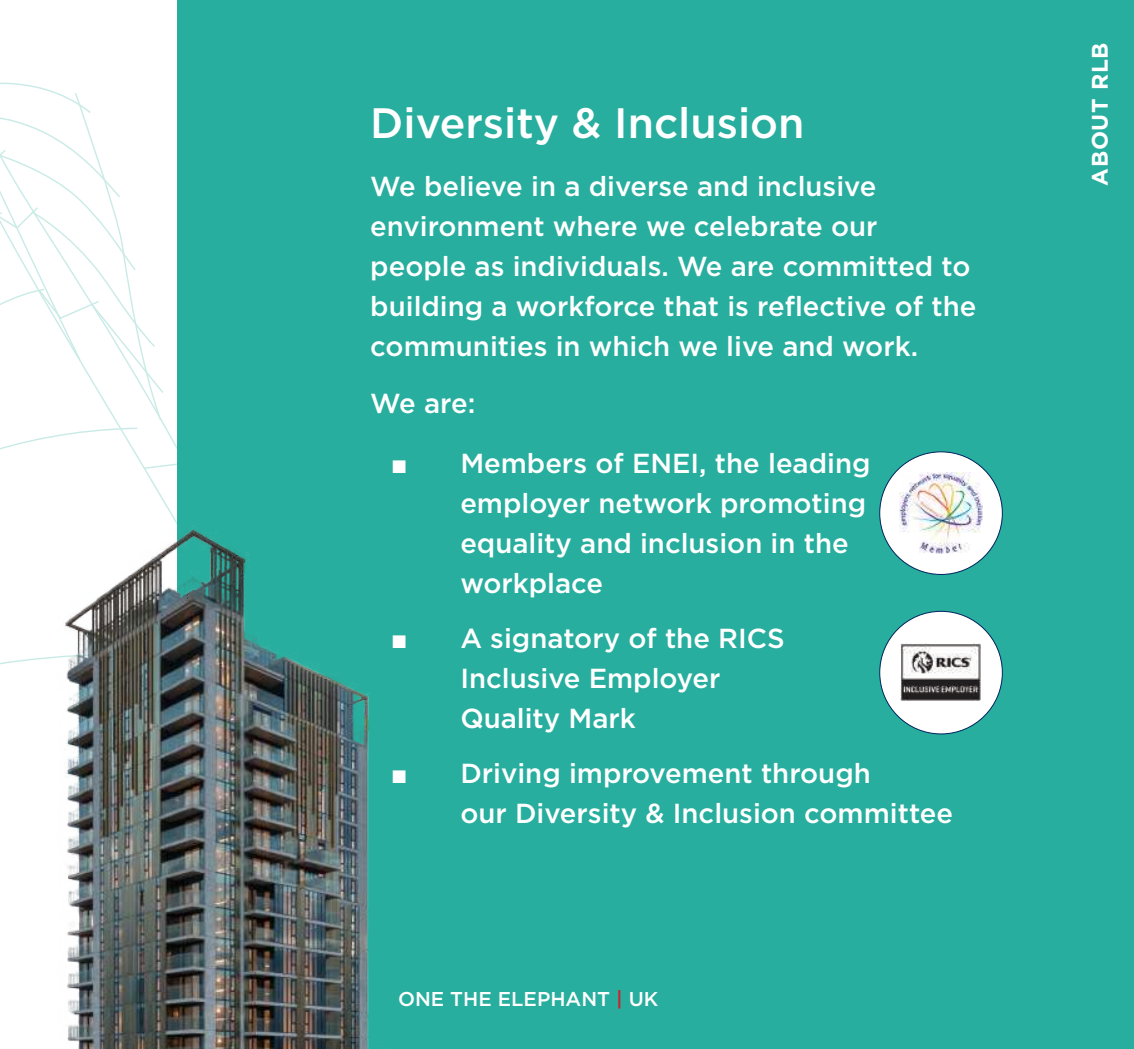
<style>
.page{position:relative;width:1134px;height:1049px;background:#fff}
.page>*{position:absolute;margin:0;border:0;box-sizing:border-box;transform-origin:0 0}
.t1{font:500 42.5px "Gotham";color:#fff}
.t2{font:500 27.5px/40px "Gotham";color:#fff}
.t3{font:700 22.5px "Gotham";letter-spacing:.03em;color:#fff}
.t4{font:500 20px "Gotham";color:#fff}
.s1{color:#cf1f2e}
</style>
<div class="page">
<svg style="left:0;top:114px;width:177px;height:551px"></svg>
<div style="left:177px;top:0;width:957px;height:1049px;background:#28ae9e"></div>
<img style="left:2px;top:494px;width:368px;height:555px">
<div style="left:880px;top:452px;width:122px;height:122px;background:#fff;border-radius:50%"></div>
<img style="left:900px;top:472px;width:82px;height:82px">
<div style="left:880px;top:611px;width:122px;height:123px;background:#fff;border-radius:50%"></div>
<img style="left:901px;top:643px;width:80px;height:58px">
<h1 class="t1" style="left:370px;top:104px;width:436px">Diversity &amp; Inclusion</h1>
<p class="t2" style="left:370px;top:167px;width:608px">We believe in a diverse and inclusive environment where we celebrate our people as individuals. We are committed to building a workforce that is reflective of the communities in which we live and work.</p>
<p class="t2" style="left:460px;top:374px;width:412px;line-height:60px;text-indent:-90px">We are:<br>Members of ENEI, the leading</p>
<p class="t2" style="left:460px;top:484px;width:407px">employer network promoting equality and inclusion in the workplace</p>
<p class="t2" style="left:460px;top:619px;width:326px">A signatory of the RICS<br>Inclusive Employer<br>Quality Mark</p>
<p class="t2" style="left:460px;top:754px;width:494px">Driving improvement through<br>our Diversity &amp; Inclusion committee</p>
<p class="t4" style="left:398px;top:990px;width:262px">ONE THE ELEPHANT <span class="s1">|</span> UK</p>
<p class="t3" style="left:1090px;top:186px;width:145px;rotate:-90deg">ABOUT RLB</p>
</div>
